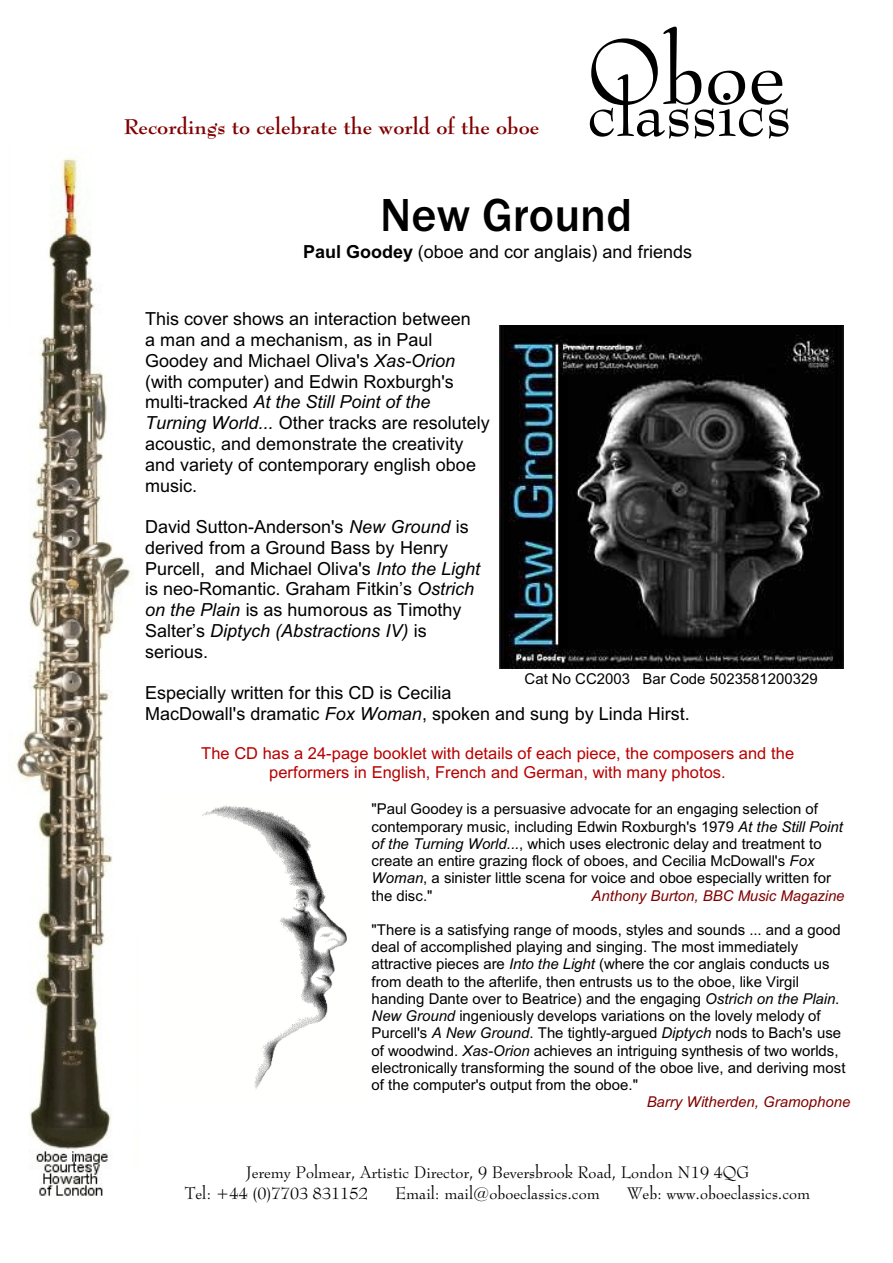
<style>
.page{position:relative;width:893px;height:1263px;background:#fff}
.page>*{position:absolute;margin:0;border:0;box-sizing:border-box;transform-origin:0 0}
.t1{font:90px "Bernhard Modern BT";color:#000}
.t2{font:72px "Bernhard Modern BT";color:#000}
.t3{font:500 48px "Franklin Gothic";color:#000}
.t4{font:700 21px "Bernhard Modern BT";color:#800000}
.t5{font:18px/20.7px "Arial";color:#000}
.t6{font:16.5px/20.7px "Bernhard Modern BT";color:#000}
.t7{font:16.5px/19px "Arial";color:#b80000;text-align:center}
.t8{font:15px/17.2px "Arial";color:#000}
.t9{font:italic 15px "Arial";color:#800000}
.s1{font-weight:700}
.s2{font-style:italic}
</style>
<div class="page">
<img style="left:16px;top:157px;width:118px;height:1039px">
<img style="left:500px;top:325px;width:343px;height:344px">
<img style="left:202px;top:805px;width:145px;height:285px">
<h3 class="t4" style="left:124px;top:118px;width:417px">Recordings to celebrate the world of the oboe</h3>
<h1 class="t1" style="left:587px;top:35px;width:199px">Oboe</h1>
<h2 class="t2" style="left:587px;top:81px;width:206px">classics</h2>
<h3 class="t3" style="left:380px;top:197px;width:254px">New Ground</h3>
<p class="t5" style="left:303px;top:243px;width:390px"><span class="s1">Paul Goodey</span> (oboe and cor anglais) and friends</p>
<p class="t5" style="left:145px;top:310px;width:346px">This cover shows an interaction between<br>a man and a mechanism, as in Paul Goodey and Michael Oliva's <span class="s2">Xas-Orion </span>(with computer) and Edwin Roxburgh's multi-tracked <span class="s2">At the Still Point of the Turning World...</span> Other tracks are resolutely acoustic, and demonstrate the creativity and variety of contemporary english oboe music.</p>
<p class="t5" style="left:145px;top:518px;width:337px">David Sutton-Anderson's <span class="s2">New Ground</span> is derived from a Ground Bass by Henry Purcell, and Michael Oliva's <span class="s2">Into the Light </span>is neo-Romantic. Graham Fitkin’s <span class="s2">Ostrich on the Plain</span> is as humorous as Timothy Salter’s <span class="s2">Diptych (Abstractions IV)</span> is serious.</p>
<p class="t5" style="left:145px;top:684px;width:546px">Especially written for this CD is Cecilia<br>MacDowall's dramatic <span class="s2">Fox Woman</span>, spoken and sung by Linda Hirst.</p>
<p class="t7" style="left:201px;top:745px;width:595px">The CD has a 24-page booklet with details of each piece, the composers and the performers in English, French and German, with many photos.</p>
<p class="t8" style="left:372px;top:802px;width:473px">"Paul Goodey is a persuasive advocate for an engaging selection of contemporary music, including Edwin Roxburgh's 1979 <span class="s2">At the Still Point of the Turning World...</span>, which uses electronic delay and treatment to create an entire grazing flock of oboes, and Cecilia McDowall's <span class="s2">Fox Woman</span>, a sinister little scena for voice and oboe especially written for the disc."</p>
<p class="t8" style="left:525px;top:672px;width:295px">Cat No CC2003 Bar Code 5023581200329</p>
<p class="t9" style="left:592px;top:890px;width:254px">Anthony Burton, BBC Music Magazine</p>
<p class="t8" style="left:372px;top:922px;width:475px">"There is a satisfying range of moods, styles and sounds ... and a good deal of accomplished playing and singing. The most immediately attractive pieces are <span class="s2">Into the Light</span> (where the cor anglais conducts us from death to the afterlife, then entrusts us to the oboe, like Virgil handing Dante over to Beatrice) and the engaging <span class="s2">Ostrich on the Plain</span>.<br><span class="s2">New Ground</span> ingeniously develops variations on the lovely melody of Purcell's <span class="s2">A New Ground</span>. The tightly-argued <span class="s2">Diptych</span> nods to Bach's use of woodwind. <span class="s2">Xas-Orion</span> achieves an intriguing synthesis of two worlds, electronically transforming the sound of the oboe live, and deriving most of the computer's output from the oboe."</p>
<p class="t9" style="left:647px;top:1096px;width:205px">Barry Witherden, Gramophone</p>
<p class="t6" style="left:185px;top:1164px;width:566px;text-indent:61px">Jeremy Polmear, Artistic Director, 9 Beversbrook Road, London N19 4QG<br>Tel: +44 (0)7703 831152</p>
<p class="t6" style="left:395px;top:1184px;width:206px">Email: mail@oboeclassics.com</p>
<p class="t6" style="left:627px;top:1184px;width:185px">Web: www.oboeclassics.com</p>
</div>
